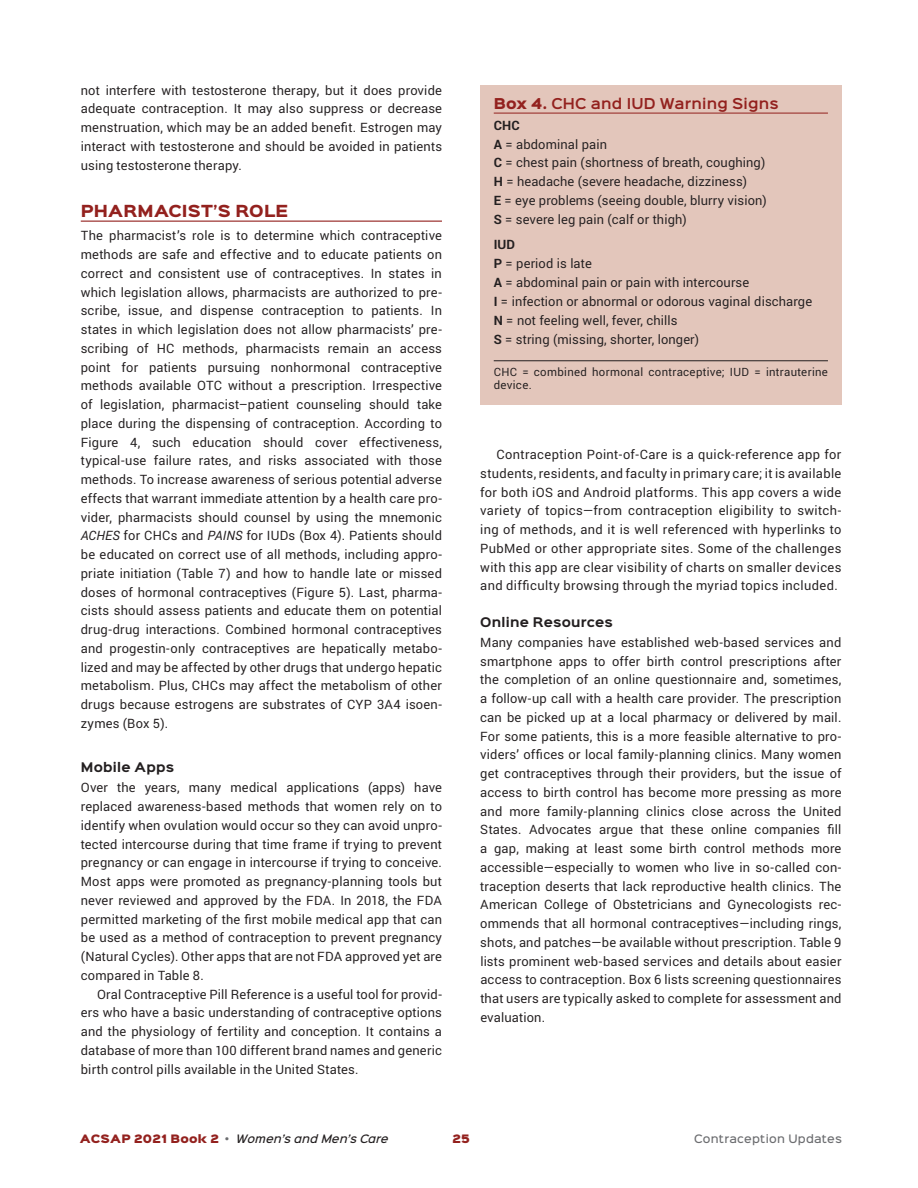
<style>
.page{position:relative;width:918px;height:1188px;background:#fff}
.page>*{position:absolute;margin:0;border:0;box-sizing:border-box;transform-origin:0 0}
.t1{font:900 15px "Sinkin Sans 800";letter-spacing:.015em;color:#93211e}
.t2{font:600 13.5px "Sinkin Sans 600";letter-spacing:.015em;color:#93211e}
.t3{font:12.9px/18.8px "Roboto";letter-spacing:.01em;color:#231f20;text-align:justify}
.t4{font:700 12px "Sinkin Sans 700";letter-spacing:.025em;color:#231f20}
.t5{font:11.4px/13.5px "Roboto";letter-spacing:.03em;color:#231f20}
.t6{font:italic 500 10.5px "Sinkin Sans 500";letter-spacing:.015em;color:#231f20}
.t7{font:500 10.5px "Sinkin Sans 500";letter-spacing:.025em;color:#6c6d70}
.t8{font:10.5px "Sinkin Sans 900 X Black";color:#93211e}
.s1{font-style:italic}
.s2{font-family:"Sinkin Sans 800";font-weight:900}
.s3{font-weight:700}
.s4{font-family:"Sinkin Sans 900 X Black";font-weight:400;font-style:normal;color:#93211e}
.s5{font-style:normal;color:#6c6d70}
</style>
<div class="page">
<hr style="left:81px;top:221px;width:361px;height:1px;background:#93211e">
<div style="left:480px;top:85px;width:361px;height:319px;background:#e3c6bb"></div>
<hr style="left:494px;top:113px;width:334px;height:1px;background:#93211e">
<hr style="left:494px;top:360px;width:334px;height:1px;background:#231f20">
<p class="t3" style="left:81px;top:80px;width:363px">not interfere with testosterone therapy, but it does provide adequate contraception. It may also suppress or decrease menstruation, which may be an added benefit. Estrogen may interact with testosterone and should be avoided in patients using testosterone therapy.</p>
<p class="t1" style="left:81px;top:203px;width:209px">PHARMACIST’S ROLE</p>
<p class="t3" style="left:81px;top:226px;width:363px">The pharmacist’s role is to determine which contraceptive methods are safe and effective and to educate patients on correct and consistent use of contraceptives. In states in which legislation allows, pharmacists are authorized to pre&shy;scribe, issue, and dispense contraception to patients. In states in which legislation does not allow pharmacists’ pre&shy;scribing of HC methods, pharmacists remain an access point for patients pursuing nonhormonal contraceptive methods available OTC without a prescription. Irrespective of legislation, pharmacist–patient counseling should take place during the dispensing of contraception. According to Figure 4, such education should cover effectiveness, typical-use failure rates, and risks associated with those methods. To increase awareness of serious potential adverse effects that warrant immediate attention by a health care pro&shy;vider, pharmacists should counsel by using the mnemonic <span class="s1">ACHES</span> for CHCs and <span class="s1">PAINS</span> for IUDs (Box 4). Patients should be educated on correct use of all methods, including appro&shy;priate initiation (Table 7) and how to handle late or missed doses of hormonal contraceptives (Figure 5). Last, pharma&shy;cists should assess patients and educate them on potential drug-drug interactions. Combined hormonal contraceptives and progestin-only contraceptives are hepatically metabo&shy;lized and may be affected by other drugs that undergo hepatic metabolism. Plus, CHCs may affect the metabolism of other drugs because estrogens are substrates of CYP 3A4 isoen&shy;zymes (Box 5).</p>
<p class="t4" style="left:81px;top:761px;width:95px">Mobile Apps</p>
<p class="t3" style="left:81px;top:778px;width:363px">Over the years, many medical applications (apps) have replaced awareness-based methods that women rely on to identify when ovulation would occur so they can avoid unpro&shy;tected intercourse during that time frame if trying to prevent pregnancy or can engage in intercourse if trying to conceive.<br>Most apps were promoted as pregnancy-planning tools but never reviewed and approved by the FDA. In 2018, the FDA permitted marketing of the first mobile medical app that can be used as a method of contraception to prevent pregnancy (Natural Cycles). Other apps that are not FDA approved yet are compared in Table 8.</p>
<p class="t3" style="left:81px;top:984px;width:363px;text-indent:16px">Oral Contraceptive Pill Reference is a useful tool for provid&shy;ers who have a basic understanding of contraceptive options and the physiology of fertility and conception. It contains a database of more than 100 different brand names and generic birth control pills available in the United States.</p>
<p class="t2" style="left:494px;top:92px;width:286px"><span class="s2">Box 4.</span> CHC and IUD Warning Signs</p>
<p class="t3" style="left:494px;top:115px;width:275px;text-align:left"><span class="s3">CHC<br>A</span> = abdominal pain<br><span class="s3">C</span> = chest pain (shortness of breath, coughing)<br><span class="s3">H</span> = headache (severe headache, dizziness)<br><span class="s3">E</span> = eye problems (seeing double, blurry vision)<br><span class="s3">S</span> = severe leg pain (calf or thigh)</p>
<p class="t3" style="left:494px;top:235px;width:320px;text-align:left"><span class="s3">IUD<br>P</span> = period is late<br><span class="s3">A</span> = abdominal pain or pain with intercourse<br><span class="s3">I</span> = infection or abnormal or odorous vaginal discharge<br><span class="s3">N</span> = not feeling well, fever, chills<br><span class="s3">S</span> = string (missing, shorter, longer)</p>
<p class="t5" style="left:494px;top:365px;width:336px">CHC = combined hormonal contraceptive; IUD = intrauterine device.</p>
<p class="t3" style="left:480px;top:445px;width:363px;text-indent:16px">Contraception Point-of-Care is a quick-reference app for students, residents, and faculty in primary care; it is available for both iOS and Android platforms. This app covers a wide variety of topics—from contraception eligibility to switch&shy;ing of methods, and it is well referenced with hyperlinks to PubMed or other appropriate sites. Some of the challenges with this app are clear visibility of charts on smaller devices and difficulty browsing through the myriad topics included.</p>
<p class="t4" style="left:480px;top:616px;width:134px">Online Resources</p>
<p class="t3" style="left:480px;top:632px;width:363px">Many companies have established web-based services and smartphone apps to offer birth control prescriptions after the completion of an online questionnaire and, sometimes, a follow-up call with a health care provider. The prescription can be picked up at a local pharmacy or delivered by mail.<br>For some patients, this is a more feasible alternative to pro&shy;viders’ offices or local family-planning clinics. Many women get contraceptives through their providers, but the issue of access to birth control has become more pressing as more and more family-planning clinics close across the United States. Advocates argue that these online companies fill a gap, making at least some birth control methods more accessible—especially to women who live in so-called con&shy;traception deserts that lack reproductive health clinics. The American College of Obstetricians and Gynecologists rec&shy;ommends that all hormonal contraceptives—including rings, shots, and patches—be available without prescription. Table 9 lists prominent web-based services and details about easier access to contraception. Box 6 lists screening questionnaires that users are typically asked to complete for assessment and evaluation.</p>
<p class="t6" style="left:80px;top:1130px;width:310px"><span class="s4">ACSAP 2021 Book 2</span> <span class="s5">•</span> Women’s and Men’s Care</p>
<p class="t8" style="left:452px;top:1133px;width:19px">25</p>
<p class="t7" style="left:694px;top:1130px;width:149px">Contraception Updates</p>
</div>
